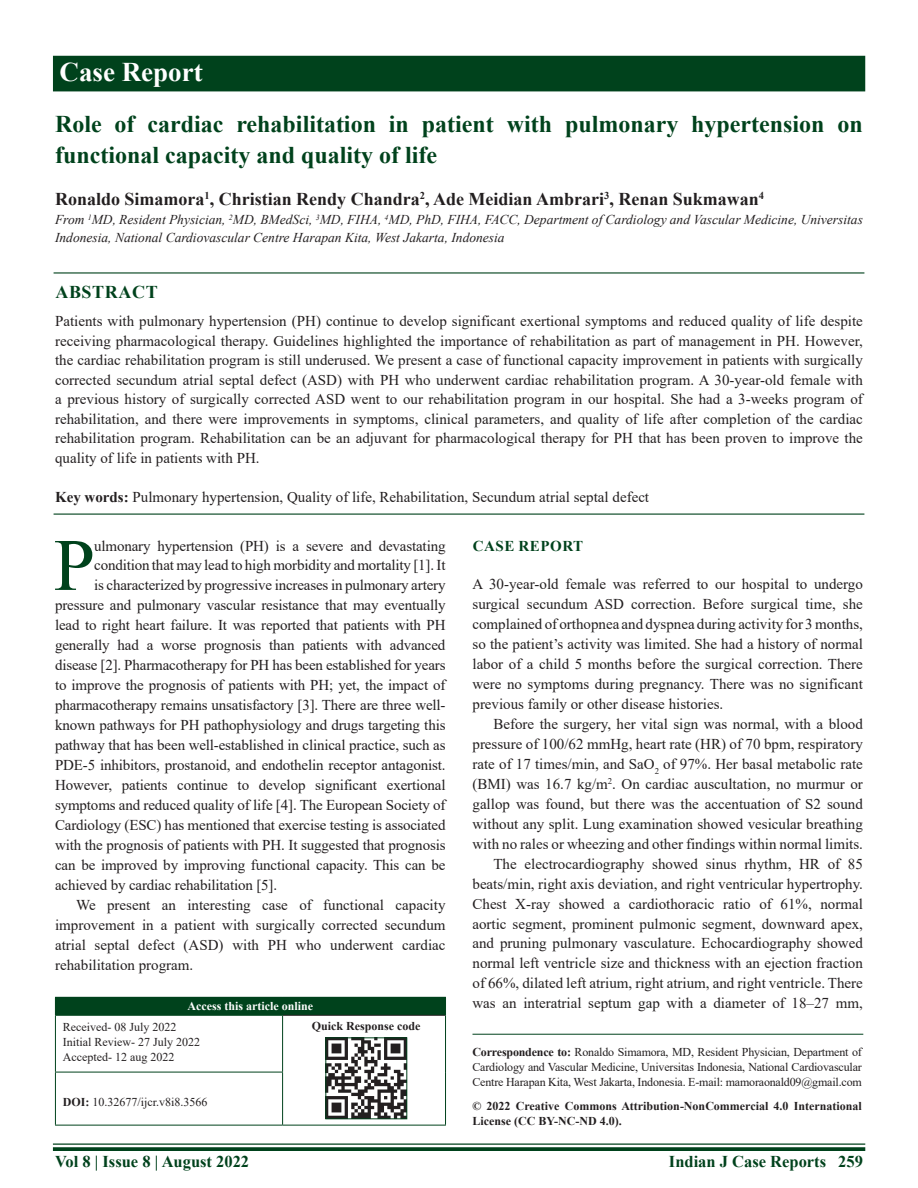
<style>
.page{position:relative;width:918px;height:1188px;background:#fff}
.page>*{position:absolute;margin:0;border:0;box-sizing:border-box;transform-origin:0 0}
.DROP_CAP_TX{font:73.95px "Times New Roman";color:#00421c}
.AH{font:700 27px "Times New Roman";color:#fff}
.AT{font:700 24px/31.5px "Times New Roman";color:#00421c}
.AU{font:700 18px "Times New Roman";color:#231f20}
.ABSH{font:700 18px "Times New Roman";letter-spacing:.035em;color:#00421c}
.RF{font:700 16.5px "Times New Roman";color:#00421c}
.DROP_CAP_TX-2{font:15px "Times New Roman";letter-spacing:-.01em;color:#231f20}
.TX{font:15px/20px "Times New Roman";color:#231f20;text-align:justify}
.ABS{font:15px/19.5px "Times New Roman";color:#231f20;text-align:justify}
.TXFL{font:15px/20px "Times New Roman";color:#231f20;text-align:justify}
.KWD{font:15px "Times New Roman";color:#231f20}
.t1{font:700 15px "Times New Roman";letter-spacing:.035em;color:#00421c}
.AFF{font:italic 13.5px/18px "Times New Roman";color:#231f20}
.ADD{font:12px/15px "Times New Roman";letter-spacing:-.015em;color:#231f20;text-align:justify}
.CR{font:700 12px/15px "Times New Roman";color:#231f20}
.HIS{font:12px/15px "Times New Roman";color:#231f20}
.DOI{font:12px "Times New Roman";color:#231f20}
.AAO{font:700 12px "Times New Roman";color:#fff}
.QR{font:700 12px "Times New Roman";color:#231f20}
.s1{font-weight:700}
</style>
<div class="page">
<hr style="left:53px;top:1143px;width:812px;height:2px;background:#00421c">
<svg style="left:53px;top:1147px;width:812px;height:4px;background:#0f4d29"></svg>
<div style="left:53px;top:56px;width:812px;height:35px;background:#00421c"></div>
<hr style="left:54px;top:272px;width:810px;height:2px;background:#00421c">
<hr style="left:54px;top:514px;width:810px;height:1px;background:#00421c">
<div style="left:55px;top:997px;width:391px;height:18px;background:#00421c"></div>
<hr style="left:283px;top:1015px;width:162px;height:1px;background:#231f20">
<hr style="left:55px;top:1016px;width:1px;height:56px;background:#00421c">
<hr style="left:55px;top:1015px;width:228px;height:1px;background:#00421c">
<hr style="left:282px;top:1016px;width:1px;height:56px;background:#00421c">
<hr style="left:445px;top:1015px;width:1px;height:57px;background:#00421c">
<hr style="left:445px;top:1072px;width:1px;height:53px;background:#00421c">
<hr style="left:55px;top:1072px;width:1px;height:53px;background:#00421c">
<hr style="left:55px;top:1072px;width:228px;height:1px;background:#00421c">
<hr style="left:55px;top:1125px;width:228px;height:1px;background:#00421c">
<hr style="left:282px;top:1072px;width:1px;height:53px;background:#00421c">
<hr style="left:283px;top:1125px;width:163px;height:1px;background:#00421c">
<img style="left:328px;top:1040px;width:77px;height:77px">
<div style="left:326px;top:1038px;width:81px;height:81px;border:1px solid #00421c"></div>
<hr style="left:472px;top:1034px;width:391px;height:1px;background:#00421c">
<p class="AH" style="left:60px;top:52px;width:145px">Case Report</p>
<p class="AT" style="left:55px;top:107px;width:809px">Role of cardiac rehabilitation in patient with pulmonary hypertension on functional capacity and quality of life</p>
<p class="AU" style="left:55px;top:186px;width:711px">Ronaldo Simamora<sup>1</sup>, Christian Rendy Chandra<sup>2</sup>, Ade Meidian Ambrari<sup>3</sup>, Renan Sukmawan<sup>4</sup></p>
<p class="AFF" style="left:55px;top:210px;width:809px">From <sup>1</sup>MD, Resident Physician, <sup>2</sup>MD, BMedSci, <sup>3</sup>MD, FIHA, <sup>4</sup>MD, PhD, FIHA, FACC, Department of Cardiology and Vascular Medicine, Universitas<br>Indonesia, National Cardiovascular Centre Harapan Kita, West Jakarta, Indonesia</p>
<p class="ABSH" style="left:55px;top:279px;width:104px">ABSTRACT</p>
<p class="ABS" style="left:55px;top:311px;width:809px">Patients with pulmonary hypertension (PH) continue to develop significant exertional symptoms and reduced quality of life despite receiving pharmacological therapy. Guidelines highlighted the importance of rehabilitation as part of management in PH. However, the cardiac rehabilitation program is still underused. We present a case of functional capacity improvement in patients with surgically corrected secundum atrial septal defect (ASD) with PH who underwent cardiac rehabilitation program. A 30-year-old female with a previous history of surgically corrected ASD went to our rehabilitation program in our hospital. She had a 3-weeks program of rehabilitation, and there were improvements in symptoms, clinical parameters, and quality of life after completion of the cardiac rehabilitation program. Rehabilitation can be an adjuvant for pharmacological therapy for PH that has been proven to improve the quality of life in patients with PH.</p>
<p class="KWD" style="left:55px;top:486px;width:596px"><span class="s1">Key words:</span> Pulmonary hypertension, Quality of life, Rehabilitation, Secundum atrial septal defect</p>
<p class="DROP_CAP_TX" style="left:54px;top:513px;width:43px">P</p>
<p class="DROP_CAP_TX-2" style="left:94px;top:535px;width:353px">ulmonary hypertension (PH) is a severe and devastating</p>
<p class="DROP_CAP_TX-2" style="left:94px;top:555px;width:353px">condition that may lead to high morbidity and mortality [1]. It</p>
<p class="DROP_CAP_TX-2" style="left:94px;top:574px;width:353px">is characterized by progressive increases in pulmonary artery</p>
<p class="DROP_CAP_TX-2" style="left:55px;top:594px;width:392px">pressure and pulmonary vascular resistance that may eventually</p>
<p class="DROP_CAP_TX-2" style="left:55px;top:614px;width:392px">lead to right heart failure. It was reported that patients with PH</p>
<p class="DROP_CAP_TX-2" style="left:55px;top:634px;width:392px">generally had a worse prognosis than patients with advanced</p>
<p class="DROP_CAP_TX-2" style="left:55px;top:654px;width:392px">disease [2]. Pharmacotherapy for PH has been established for years</p>
<p class="DROP_CAP_TX-2" style="left:55px;top:674px;width:392px">to improve the prognosis of patients with PH; yet, the impact of</p>
<p class="DROP_CAP_TX-2" style="left:55px;top:694px;width:392px">pharmacotherapy remains unsatisfactory [3]. There are three well-</p>
<p class="DROP_CAP_TX-2" style="left:55px;top:714px;width:392px">known pathways for PH pathophysiology and drugs targeting this</p>
<p class="DROP_CAP_TX-2" style="left:55px;top:734px;width:392px">pathway that has been well-established in clinical practice, such as</p>
<p class="DROP_CAP_TX-2" style="left:55px;top:754px;width:392px">PDE-5 inhibitors, prostanoid, and endothelin receptor antagonist.</p>
<p class="DROP_CAP_TX-2" style="left:55px;top:774px;width:392px">However, patients continue to develop significant exertional</p>
<p class="DROP_CAP_TX-2" style="left:55px;top:794px;width:392px">symptoms and reduced quality of life [4]. The European Society of</p>
<p class="DROP_CAP_TX-2" style="left:55px;top:814px;width:392px">Cardiology (ESC) has mentioned that exercise testing is associated</p>
<p class="DROP_CAP_TX-2" style="left:55px;top:834px;width:392px">with the prognosis of patients with PH. It suggested that prognosis</p>
<p class="DROP_CAP_TX-2" style="left:55px;top:854px;width:392px">can be improved by improving functional capacity. This can be</p>
<p class="DROP_CAP_TX-2" style="left:55px;top:874px;width:224px">achieved by cardiac rehabilitation [5].</p>
<p class="TX" style="left:55px;top:894px;width:392px;text-indent:21px">We present an interesting case of functional capacity improvement in a patient with surgically corrected secundum atrial septal defect (ASD) with PH who underwent cardiac rehabilitation program.</p>
<p class="AAO" style="left:188px;top:998px;width:127px">Access this article online</p>
<p class="HIS" style="left:63px;top:1019px;width:139px">Received- 08 July 2022<br>Initial Review- 27 July 2022<br>Accepted- 12 aug 2022</p>
<p class="QR" style="left:312px;top:1017px;width:110px">Quick Response code</p>
<p class="DOI" style="left:63px;top:1094px;width:146px"><span class="s1">DOI:</span> 10.32677/ijcr.v8i8.3566</p>
<h1 class="t1" style="left:473px;top:535px;width:112px">CASE REPORT</h1>
<p class="TXFL" style="left:472px;top:573px;width:392px">A 30-year-old female was referred to our hospital to undergo surgical secundum ASD correction. Before surgical time, she complained of orthopnea and dyspnea during activity for 3months, so the patient’s activity was limited. She had a history of normal labor of a child 5 months before the surgical correction. There were no symptoms during pregnancy. There was no significant previous family or other disease histories.</p>
<p class="TX" style="left:472px;top:713px;width:392px;text-indent:21px">Before the surgery, her vital sign was normal, with a blood pressure of 100/62 mmHg, heart rate (HR) of 70 bpm, respiratory rate of 17 times/min, and SaO<sub>2</sub> of 97%. Her basal metabolic rate (BMI) was 16.7 kg/m<sup>2</sup>. On cardiac auscultation, no murmur or gallop was found, but there was the accentuation of S2 sound without any split. Lung examination showed vesicular breathing with no rales or wheezing and other findings within normal limits.</p>
<p class="TX" style="left:472px;top:853px;width:392px;text-indent:21px">The electrocardiography showed sinus rhythm, HR of 85 beats/min, right axis deviation, and right ventricular hypertrophy.<br>Chest X-ray showed a cardiothoracic ratio of 61%, normal aortic segment, prominent pulmonic segment, downward apex, and pruning pulmonary vasculature. Echocardiography showed normal left ventricle size and thickness with an ejection fraction of 66%, dilated left atrium, right atrium, and right ventricle. There was an interatrial septum gap with a diameter of 18–27 mm,</p>
<p class="ADD" style="left:472px;top:1044px;width:391px"><span class="s1">Correspondence to:</span> Ronaldo Simamora, MD, Resident Physician, Department of Cardiology and Vascular Medicine, Universitas Indonesia, National Cardiovascular Centre Harapan Kita, West Jakarta, Indonesia. E-mail: mamoraonald09@gmail.com</p>
<p class="CR" style="left:472px;top:1099px;width:391px">© 2022 Creative Commons Attribution-NonCommercial 4.0 International<br>License (CC BY-NC-ND 4.0).</p>
<p class="RF" style="left:55px;top:1150px;width:196px">Vol 8 | Issue 8 | August 2022</p>
<p class="RF" style="left:669px;top:1150px;width:195px">Indian J Case Reports 259</p>
</div>
